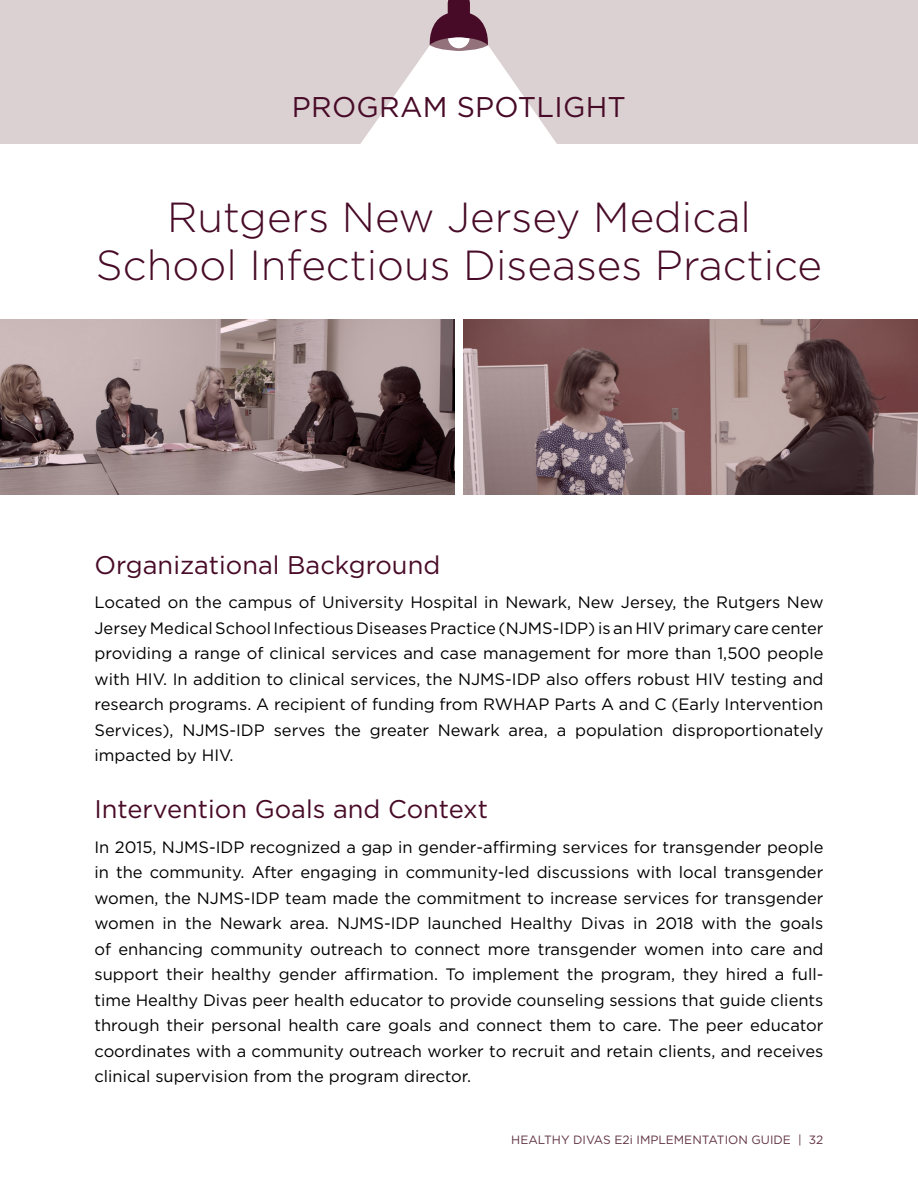
<style>
.page{position:relative;width:918px;height:1188px;background:#fff}
.page>*{position:absolute;margin:0;border:0;box-sizing:border-box;transform-origin:0 0}
.H1___Table_of_Conten{font:300 42px/48px "Gotham";color:#480b27;text-align:center}
.All_caps_page_runnin{font:28.5px "Gotham";letter-spacing:.01em;color:#480b27}
.t1{font:25.5px "Gotham";color:#480b27}
.Body{font:16.5px/25.5px "Gotham";color:#000;text-align:justify}
.t2{font:12px "Gotham";color:#613442}
</style>
<div class="page">
<div style="left:0;top:0;width:918px;height:144px;background:#dbd0d2"></div>
<svg style="left:360px;top:0;width:197px;height:144px"></svg>
<svg style="left:0;top:319px;width:454px;height:176px;background:#8d7a7b"></svg>
<svg style="left:464px;top:319px;width:454px;height:176px;background:#846869"></svg>
<p class="All_caps_page_runnin" style="left:292px;top:89px;width:336px">PROGRAM SPOTLIGHT</p>
<p class="H1___Table_of_Conten" style="left:96px;top:192px;width:728px">Rutgers New Jersey Medical<br>School Infectious Diseases Practice</p>
<h2 class="t1" style="left:94px;top:549px;width:347px">Organizational Background</h2>
<p class="Body" style="left:94px;top:589px;width:731px">Located on the campus of University Hospital in Newark, New Jersey, the Rutgers New Jersey Medical School Infectious Diseases Practice (NJMS-IDP) is an HIV primary care center providing a range of clinical services and case management for more than 1,500 people with HIV. In addition to clinical services, the NJMS-IDP also offers robust HIV testing and research programs. A recipient of funding from RWHAP Parts A and C (Early Intervention Services), NJMS-IDP serves the greater Newark area, a population disproportionately impacted by HIV.</p>
<h2 class="t1" style="left:94px;top:793px;width:395px">Intervention Goals and Context</h2>
<p class="Body" style="left:94px;top:834px;width:731px">In 2015, NJMS-IDP recognized a gap in gender-affirming services for transgender people in the community. After engaging in community-led discussions with local transgender women, the NJMS-IDP team made the commitment to increase services for transgender women in the Newark area. NJMS-IDP launched Healthy Divas in 2018 with the goals of enhancing community outreach to connect more transgender women into care and support their healthy gender affirmation. To implement the program, they hired a full&shy;time Healthy Divas peer health educator to provide counseling sessions that guide clients through their personal health care goals and connect them to care. The peer educator coordinates with a community outreach worker to recruit and retain clients, and receives clinical supervision from the program director.</p>
<p class="t2" style="left:511px;top:1132px;width:314px">HEALTHY DIVAS E2i IMPLEMENTATION GUIDE | 32</p>
</div>
